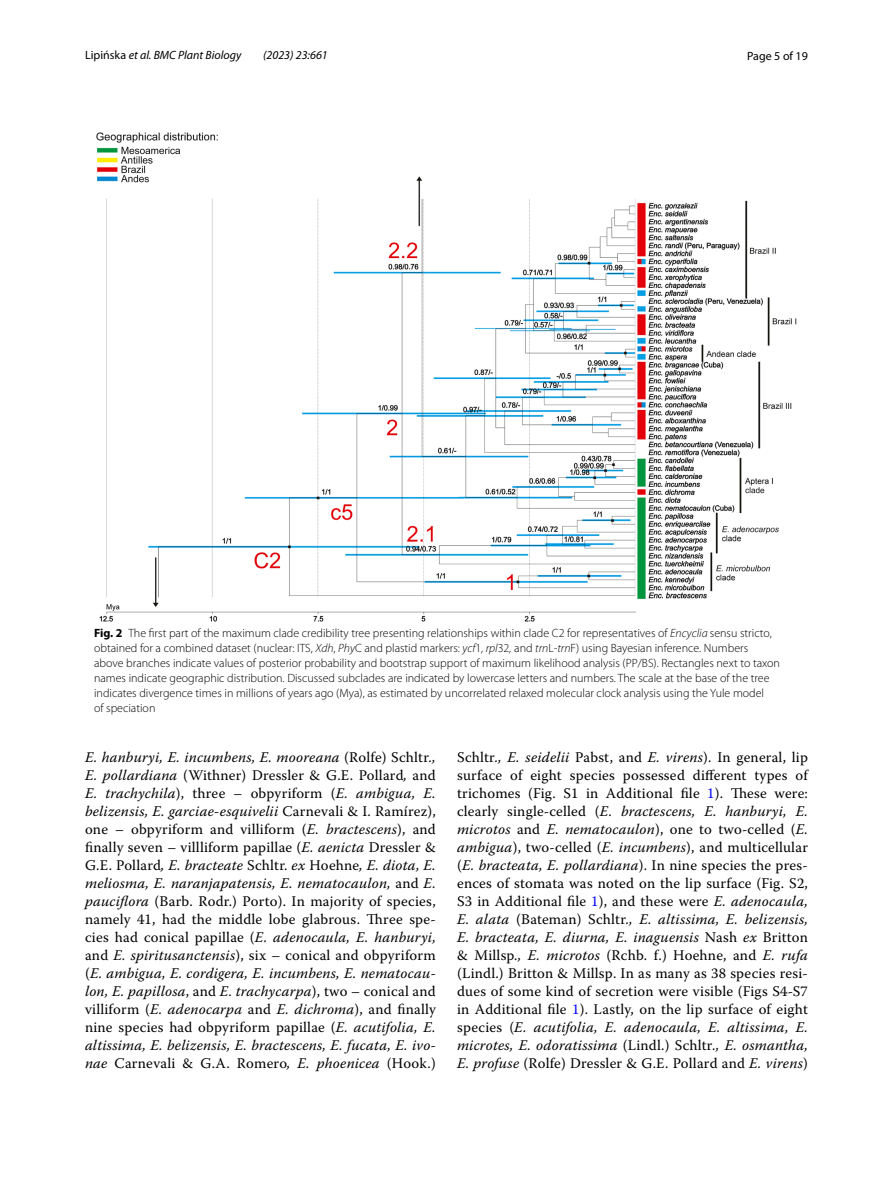
<style>
.page{position:relative;width:893px;height:1187px;background:#fff}
.page>*{position:absolute;margin:0;border:0;box-sizing:border-box;transform-origin:0 0}
.t1{font:italic 14.7px/18px "Warnock Pro";letter-spacing:.015em;color:#000;text-align:justify}
.t2{font:14.7px/18px "Warnock Pro";letter-spacing:.015em;color:#000;text-align:justify}
.t3{font:300 12px/15px "Myriad Pro";color:#000}
.t4{font:italic 12px "Myriad Pro";color:#000}
.t5{font:12px "Myriad Pro";color:#000}
.s1{font-style:normal}
.s2{font-weight:700}
.s3{font-style:italic}
.s4{color:#00f}
</style>
<div class="page">
<img style="left:96px;top:133px;width:701px;height:488px">
<p class="t4" style="left:85px;top:48px;width:158px"><span class="s1">Lipińska</span> et al. BMC Plant Biology</p>
<p class="t4" style="left:263px;top:48px;width:66px">(2023) 23:661</p>
<p class="t5" style="left:747px;top:48px;width:62px">Page 5 of 19</p>
<p class="t3" style="left:94px;top:625px;width:687px"><span class="s2">Fig. 2</span> The first part of the maximum clade credibility tree presenting relationships within clade C2 for representatives of <span class="s3">Encyclia</span> sensu stricto, obtained for a combined dataset (nuclear: ITS, <span class="s3">Xdh</span>, <span class="s3">Phy</span>C and plastid markers: <span class="s3">ycf</span>1<span class="s3">, rpl</span>32<span class="s3">,</span> and <span class="s3">trn</span>L<span class="s3">-trn</span>F) using Bayesian inference. Numbers above branches indicate values of posterior probability and bootstrap support of maximum likelihood analysis (PP/BS). Rectangles next to taxon names indicate geographic distribution. Discussed subclades are indicated by lowercase letters and numbers. The scale at the base of the tree indicates divergence times in millions of years ago (Mya), as estimated by uncorrelated relaxed molecular clock analysis using the Yule model<br>of speciation</p>
<p class="t1" style="left:85px;top:747px;width:352px">E. hanburyi, E. incumbens, E. mooreana <span class="s1">(Rolfe) Schltr</span>., E. pollardiana <span class="s1">(Withner) Dressler &amp; G.E. Pollard</span>, <span class="s1">and </span>E. trachychila<span class="s1">), three – obpyriform (</span>E. ambigua, E. belizensis, E. garciae-esquivelii <span class="s1">Carnevali &amp; I. Ramírez), one – obpyriform and villiform (</span>E. bractescens<span class="s1">), and finally seven – villliform papillae (</span>E. aenicta <span class="s1">Dressler &amp; G.E. Pollard</span>, E. bracteate <span class="s1">Schltr.</span> ex <span class="s1">Hoehne</span>, E. diota, E. meliosma, E. naranjapatensis, E. nematocaulon, <span class="s1">and</span> E. pauciflora <span class="s1">(Barb. Rodr.) Porto). In majority of species, namely 41, had the middle lobe glabrous. Three spe&shy;cies had conical papillae (</span>E. adenocaula, E. hanburyi, <span class="s1">and</span> E. spiritusanctensis<span class="s1">), six – conical and obpyriform (</span>E. ambigua, E. cordigera, E. incumbens, E. nematocau&shy;lon, E. papillosa<span class="s1">, and</span> E. trachycarpa<span class="s1">), two – conical and villiform (</span>E. adenocarpa <span class="s1">and</span> E. dichroma<span class="s1">), and finally nine species had obpyriform papillae (</span>E. acutifolia, E. altissima, E. belizensis, E. bractescens, E. fucata, E. ivo&shy;nae <span class="s1">Carnevali &amp; G.A. Romero</span>, E. phoenicea <span class="s1">(Hook.)</span></p>
<p class="t2" style="left:457px;top:747px;width:352px">Schltr<span class="s3">., E. seidelii</span> Pabst, and <span class="s3">E. virens</span>). In general, lip surface of eight species possessed different types of trichomes (Fig. S1 in Additional file <span class="s4">1</span>). These were: clearly single-celled (<span class="s3">E. bractescens, E. hanburyi, E. microtos</span> and <span class="s3">E. nematocaulon</span>), one to two-celled (<span class="s3">E. ambigua</span>), two-celled (<span class="s3">E. incumbens</span>), and multicellular (<span class="s3">E. bracteata, E. pollardiana</span>). In nine species the pres&shy;ences of stomata was noted on the lip surface (Fig. S2, S3 in Additional file <span class="s4">1</span>), and these were <span class="s3">E. adenocaula, E. alata</span> (Bateman) Schltr<span class="s3">., E. altissima, E. belizensis, E. bracteata, E. diurna, E. inaguensis</span> Nash <span class="s3">ex</span> Britton &amp; Millsp<span class="s3">., E. microtos</span> (Rchb. f.) Hoehne, and <span class="s3">E. rufa </span>(Lindl.) Britton &amp; Millsp. In as many as 38 species resi&shy;dues of some kind of secretion were visible (Figs S4-S7 in Additional file <span class="s4">1</span>). Lastly, on the lip surface of eight species (<span class="s3">E. acutifolia, E. adenocaula, E. altissima, E. microtes, E. odoratissima</span> (Lindl.) Schltr<span class="s3">., E. osmantha, E. profuse</span> (Rolfe) Dressler &amp; G.E. Pollard and <span class="s3">E. virens</span>)</p>
</div>
